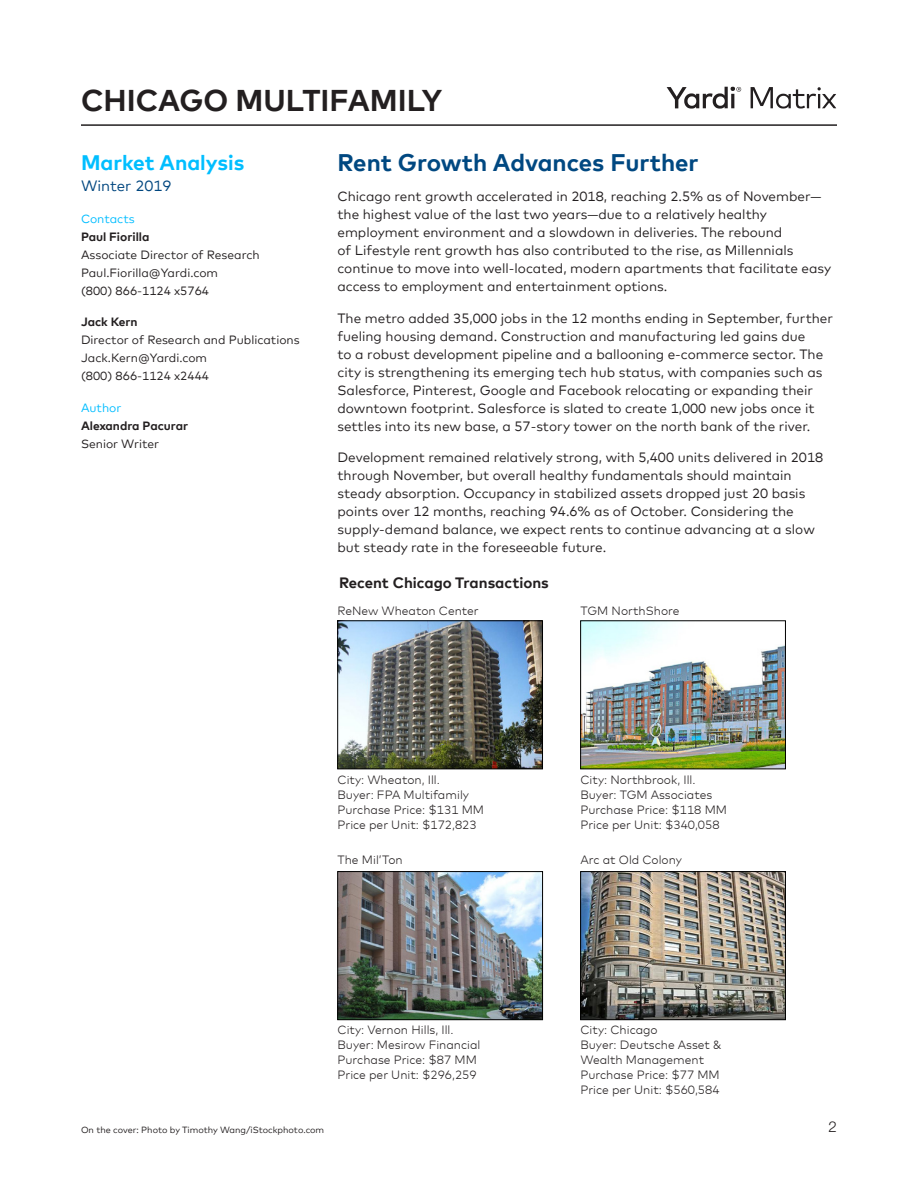
<style>
.page{position:relative;width:918px;height:1188px;background:#fff}
.page>*{position:absolute;margin:0;border:0;box-sizing:border-box;transform-origin:0 0}
.Heading_1{font:700 30px "Mark Offc Pro";color:#231f20}
.Matrix_Head{font:700 24px "Mark Offc Pro";color:#004881}
.Matrix_Body_Note{font:700 21px "Mark Offc Pro";color:#00beff}
.Matrix_Chart_Heads{font:700 15px "Mark Offc Pro";color:#231f20}
.Matrix_Body_Note-2{font:15px "Mark Offc Pro";color:#00467f}
.t1{font:300 15px "Helvetica Neue LT Std";color:#231f20}
.Matrix_Body{font:13.5px/18px "Mark Offc Pro";color:#231f20}
.t2{font:300 12px/15px "Mark Offc Pro";color:#231f20}
.Matrix_Body_Note-3{font:12px/18px "Mark Offc Pro";color:#231f20}
.Matrix_Body_Note-4{font:700 12px/18px "Mark Offc Pro";color:#231f20}
.Matrix_Body_Note-5{font:12px "Mark Offc Pro";color:#00bdff}
.Matrix_Body_Note-6{font:9px "Mark Offc Pro";color:#231f20}
.s1{font-weight:700}
.s2{font-weight:400}
</style>
<div class="page">
<hr style="left:81px;top:124px;width:756px;height:2px;background:#231f20">
<svg style="left:667px;top:86px;width:74px;height:23px"></svg>
<svg style="left:751px;top:87px;width:85px;height:22px"></svg>
<img style="left:582px;top:623px;width:202px;height:144px">
<div style="left:580px;top:621px;width:206px;height:148px;border:1px solid #000"></div>
<img style="left:582px;top:873px;width:202px;height:145px">
<div style="left:580px;top:871px;width:206px;height:149px;border:1px solid #000"></div>
<img style="left:340px;top:623px;width:201px;height:144px">
<div style="left:338px;top:621px;width:205px;height:148px;border:1px solid #000"></div>
<img style="left:340px;top:873px;width:201px;height:145px">
<div style="left:338px;top:871px;width:205px;height:149px;border:1px solid #000"></div>
<p class="Heading_1" style="left:81px;top:77px;width:363px">CHICAGO MULTIFAMILY</p>
<p class="Matrix_Body_Note" style="left:81px;top:147px;width:165px">Market Analysis</p>
<p class="Matrix_Body_Note-2" style="left:81px;top:175px;width:92px">Winter 2019</p>
<p class="Matrix_Body_Note-5" style="left:81px;top:209px;width:55px">Contacts</p>
<p class="Matrix_Body_Note-3" style="left:81px;top:226px;width:180px"><span class="s1">Paul Fiorilla<br></span>Associate Director of Research<br>Paul.Fiorilla@Yardi.com<br>(800) 866-1124 x5764</p>
<p class="Matrix_Body_Note-3" style="left:81px;top:312px;width:220px"><span class="s1">Jack Kern<br></span>Director of Research and Publications<br>Jack.Kern@Yardi.com<br>(800) 866-1124 x2444</p>
<p class="Matrix_Body_Note-5" style="left:81px;top:398px;width:42px">Author</p>
<p class="Matrix_Body_Note-4" style="left:81px;top:415px;width:109px">Alexandra Pacurar<br><span class="s2">Senior Writer</span></p>
<p class="Matrix_Head" style="left:338px;top:144px;width:363px">Rent Growth Advances Further</p>
<p class="Matrix_Body" style="left:338px;top:186px;width:495px">Chicago rent growth accelerated in 2018, reaching 2.5% as of November— the highest value of the last two years—due to a relatively healthy employment environment and a slowdown in deliveries. The rebound<br>of Lifestyle rent growth has also contributed to the rise, as Millennials continue to move into well-located, modern apartments that facilitate easy access to employment and entertainment options.</p>
<p class="Matrix_Body" style="left:338px;top:308px;width:497px">The metro added 35,000 jobs in the 12 months ending in September, further fueling housing demand. Construction and manufacturing led gains due<br>to a robust development pipeline and a ballooning e-commerce sector. The city is strengthening its emerging tech hub status, with companies such as Salesforce, Pinterest, Google and Facebook relocating or expanding their downtown footprint. Salesforce is slated to create 1,000 new jobs once it settles into its new base, a 57-story tower on the north bank of the river.</p>
<p class="Matrix_Body" style="left:338px;top:447px;width:487px">Development remained relatively strong, with 5,400 units delivered in 2018 through November, but overall healthy fundamentals should maintain steady absorption. Occupancy in stabilized assets dropped just 20 basis points over 12 months, reaching 94.6% as of October. Considering the supply-demand balance, we expect rents to continue advancing at a slow but steady rate in the foreseeable future.</p>
<p class="Matrix_Chart_Heads" style="left:339px;top:571px;width:211px">Recent Chicago Transactions</p>
<p class="t2" style="left:338px;top:602px;width:143px">ReNew Wheaton Center</p>
<p class="t2" style="left:580px;top:602px;width:101px">TGM NorthShore</p>
<p class="t2" style="left:338px;top:771px;width:148px">City: Wheaton, Ill.<br>Buyer: FPA Multifamily<br>Purchase Price: $131 MM</p>
<p class="t2" style="left:338px;top:816px;width:141px">Price per Unit: $172,823</p>
<p class="t2" style="left:338px;top:852px;width:67px">The Mil’Ton</p>
<p class="t2" style="left:338px;top:1022px;width:144px">City: Vernon Hills, Ill.<br>Buyer: Mesirow Financial<br>Purchase Price: $87 MM</p>
<p class="t2" style="left:338px;top:1067px;width:141px">Price per Unit: $296,259</p>
<p class="Matrix_Body_Note-6" style="left:81px;top:1123px;width:245px">On the cover: Photo by Timothy Wang/iStockphoto.com</p>
<p class="t2" style="left:580px;top:771px;width:117px">City: Northbrook, Ill.</p>
<p class="t2" style="left:580px;top:786px;width:148px">Buyer: TGM Associates<br>Purchase Price: $118 MM</p>
<p class="t2" style="left:580px;top:816px;width:141px">Price per Unit: $340,058</p>
<p class="t2" style="left:580px;top:852px;width:103px">Arc at Old Colony</p>
<p class="t2" style="left:580px;top:1022px;width:142px">City: Chicago<br>Buyer: Deutsche Asset &amp;<br>Wealth Management<br>Purchase Price: $77 MM</p>
<p class="t2" style="left:580px;top:1082px;width:141px">Price per Unit: $560,584</p>
<p class="t1" style="left:829px;top:1118px;width:10px">2</p>
</div>
